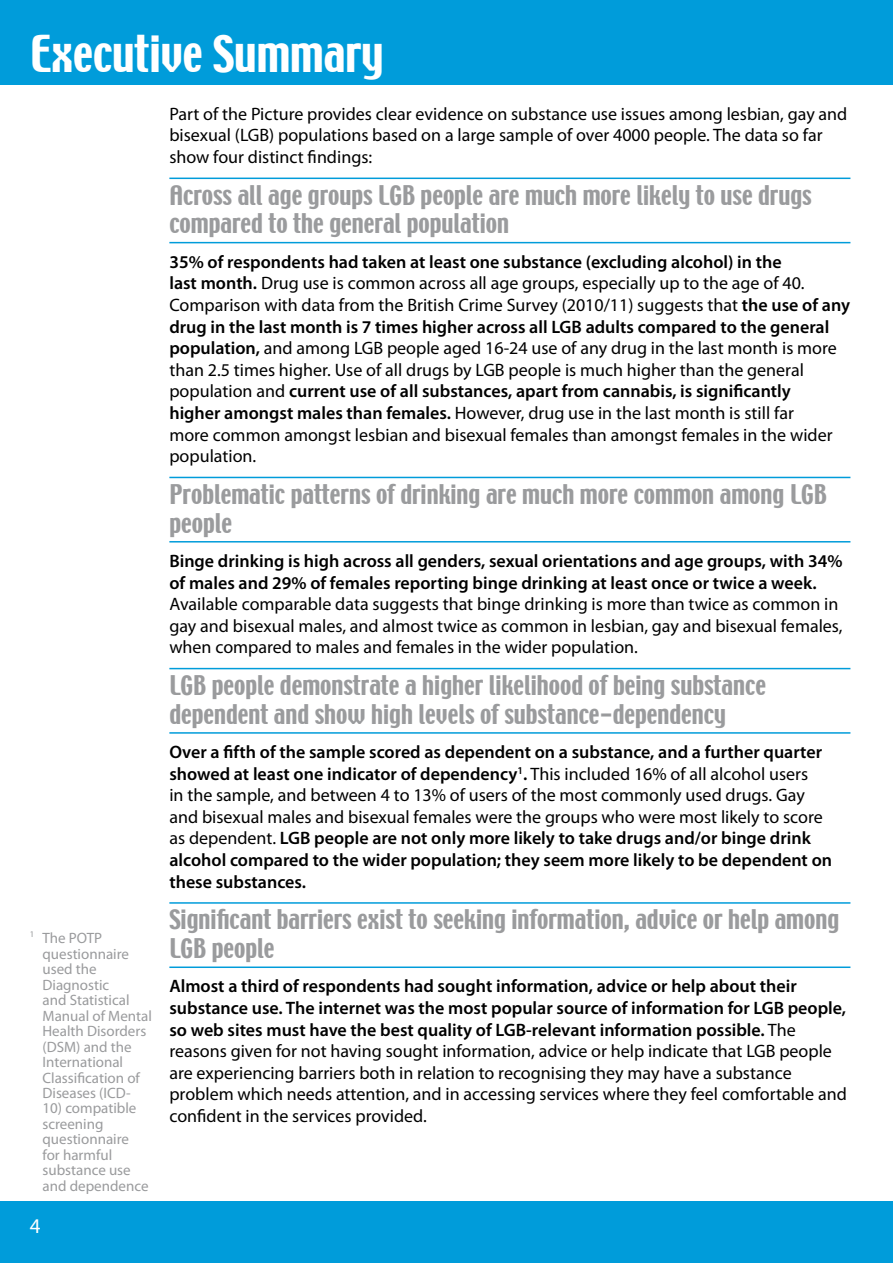
<style>
.page{position:relative;width:893px;height:1263px;background:#fff}
.page>*{position:absolute;margin:0;border:0;box-sizing:border-box;transform-origin:0 0}
.t1{font:45px "Techno";color:#fff}
.t2{font:24px/28.8px "Techno";color:#9a9b9d}
.t3{font:21px "Myriad Pro";color:#fff}
.t4{font:18px/21.6px "Myriad Pro";color:#000}
.t5{font:600 18px/21.6px "Myriad Pro";color:#000}
.t6{font:15px/15.5px "Myriad Pro";color:#9a9b9d}
.s1{font-weight:600}
.s2{font-weight:400}
</style>
<div class="page">
<div style="left:0;top:1201px;width:893px;height:62px;background:#009cda"></div>
<div style="left:0;top:0;width:893px;height:85px;background:#009cda"></div>
<hr style="left:169px;top:178px;width:681px;height:1px;background:#009cda">
<hr style="left:169px;top:242px;width:681px;height:1px;background:#009cda">
<hr style="left:169px;top:477px;width:681px;height:1px;background:#009cda">
<hr style="left:169px;top:541px;width:681px;height:1px;background:#009cda">
<hr style="left:169px;top:668px;width:681px;height:1px;background:#009cda">
<hr style="left:169px;top:732px;width:681px;height:2px;background:#009cda">
<hr style="left:169px;top:902px;width:681px;height:2px;background:#009cda">
<hr style="left:169px;top:966px;width:681px;height:2px;background:#009cda">
<h1 class="t1" style="left:30px;top:24px;width:355px">Executive Summary</h1>
<p class="t4" style="left:169px;top:103px;width:680px">Part of the Picture provides clear evidence on substance use issues among lesbian, gay and bisexual (LGB) populations based on a large sample of over 4000 people. The data so far show four distinct findings:</p>
<h2 class="t2" style="left:169px;top:182px;width:644px">Across all age groups LGB people are much more likely to use drugs compared to the general population</h2>
<p class="t4" style="left:169px;top:251px;width:682px"><span class="s1">35% of respondents had taken at least one substance (excluding alcohol) in the<br>last month.</span> Drug use is common across all age groups, especially up to the age of 40.<br>Comparison with data from the British Crime Survey (2010/11) suggests that <span class="s1">the use of any drug in the last month is 7 times higher across all LGB adults compared to the general population,</span> and among LGB people aged 16-24 use of any drug in the last month is more than 2.5 times higher. Use of all drugs by LGB people is much higher than the general population and <span class="s1">current use of all substances, apart from cannabis, is significantly<br>higher amongst males than females.</span> However, drug use in the last month is still far<br>more common amongst lesbian and bisexual females than amongst females in the wider population.</p>
<h2 class="t2" style="left:169px;top:481px;width:659px">Problematic patterns of drinking are much more common among LGB people</h2>
<p class="t5" style="left:169px;top:550px;width:675px">Binge drinking is high across all genders, sexual orientations and age groups, with 34% of males and 29% of females reporting binge drinking at least once or twice a week.</p>
<p class="t4" style="left:169px;top:593px;width:675px">Available comparable data suggests that binge drinking is more than twice as common in gay and bisexual males, and almost twice as common in lesbian, gay and bisexual females, when compared to males and females in the wider population.</p>
<h2 class="t2" style="left:169px;top:672px;width:598px">LGB people demonstrate a higher likelihood of being substance dependent and show high levels of substance-dependency</h2>
<p class="t5" style="left:169px;top:741px;width:664px">Over a fifth of the sample scored as dependent on a substance, and a further quarter showed at least one indicator of dependency<sup>1</sup>. <span class="s2">This included 16% of all alcohol users<br>in the sample, and between 4 to 13% of users of the most commonly used drugs. Gay and bisexual males and bisexual females were the groups who were most likely to score as dependent.</span> LGB people are not only more likely to take drugs and/or binge drink alcohol compared to the wider population; they seem more likely to be dependent on these substances.</p>
<h2 class="t2" style="left:169px;top:906px;width:671px">Significant barriers exist to seeking information, advice or help among<br>LGB people</h2>
<p class="t4" style="left:169px;top:975px;width:679px"><span class="s1">Almost a third of respondents had sought information, advice or help about their substance use. The internet was the most popular source of information for LGB people, so web sites must have the best quality of LGB-relevant information possible.</span> The reasons given for not having sought information, advice or help indicate that LGB people are experiencing barriers both in relation to recognising they may have a substance problem which needs attention, and in accessing services where they feel comfortable and confident in the services provided.</p>
<p class="t6" style="left:43px;top:930px;width:111px;text-indent:-13px"><sup>1</sup> The POTP questionnaire used the<br>Diagnostic<br>and Statistical<br>Manual of Mental<br>Health Disorders (DSM) and the<br>International<br>Classification of<br>Diseases (ICD-</p>
<p class="t6" style="left:43px;top:1100px;width:107px">10) compatible screening questionnaire for harmful substance use and dependence</p>
<p class="t3" style="left:30px;top:1213px;width:12px">4</p>
</div>
